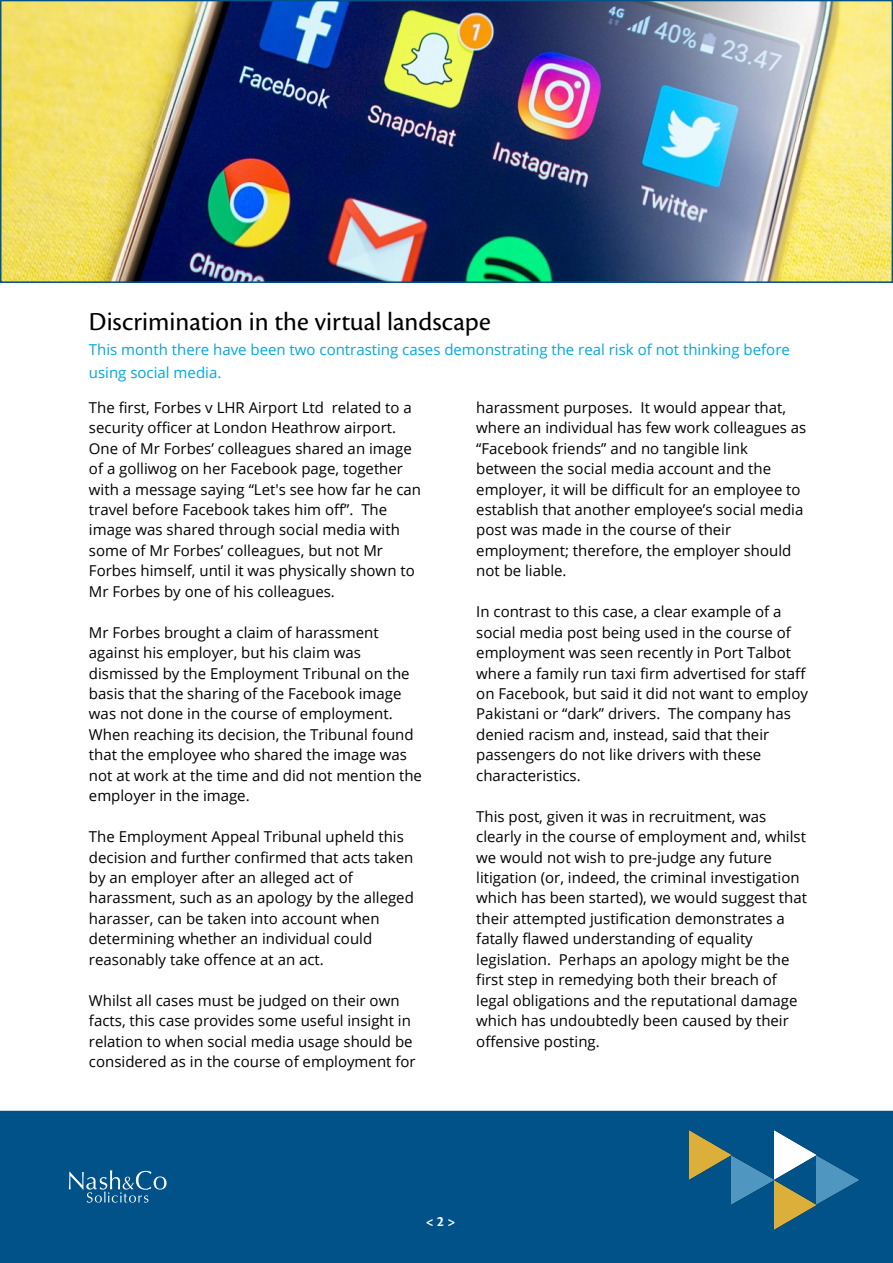
<style>
.page{position:relative;width:893px;height:1263px;background:#fff}
.page>*{position:absolute;margin:0;border:0;box-sizing:border-box;transform-origin:0 0}
.t1{font:27px "Cronos Pro";color:#000}
.t2{font:15px/20.4px "Open Sans";color:#000}
.t3{font:15px/22.5px "Open Sans";color:#00a7e0}
.t4{font:15px "Cronos Pro Bold Subh";color:#fff}
</style>
<div class="page">
<div style="left:0;top:1111px;width:893px;height:152px;background:#005289"></div>
<img style="left:732px;top:1155px;width:42px;height:49px">
<img style="left:689px;top:1131px;width:43px;height:49px">
<img style="left:774px;top:1131px;width:43px;height:98px">
<img style="left:817px;top:1155px;width:42px;height:49px">
<svg style="left:69px;top:1170px;width:98px;height:33px;background:#296e9c"></svg>
<img style="left:3px;top:3px;width:887px;height:277px">
<div style="left:0;top:0;width:893px;height:283px;border:2px solid #005289"></div>
<h1 class="t1" style="left:89px;top:309px;width:403px">Discrimination in the virtual landscape</h1>
<p class="t3" style="left:89px;top:340px;width:702px">This month there have been two contrasting cases demonstrating the real risk of not thinking before using social media.</p>
<p class="t2" style="left:89px;top:399px;width:334px">The first, Forbes v LHR Airport Ltd related to a security officer at London Heathrow airport.<br>One of Mr Forbes’ colleagues shared an image of a golliwog on her Facebook page, together with a message saying “Let's see how far he can travel before Facebook takes him off”. The image was shared through social media with some of Mr Forbes’ colleagues, but not Mr Forbes himself, until it was physically shown to Mr Forbes by one of his colleagues.</p>
<p class="t2" style="left:89px;top:623px;width:335px">Mr Forbes brought a claim of harassment against his employer, but his claim was dismissed by the Employment Tribunal on the basis that the sharing of the Facebook image was not done in the course of employment.<br>When reaching its decision, the Tribunal found that the employee who shared the image was not at work at the time and did not mention the employer in the image.</p>
<p class="t2" style="left:89px;top:828px;width:326px">The Employment Appeal Tribunal upheld this decision and further confirmed that acts taken by an employer after an alleged act of harassment, such as an apology by the alleged harasser, can be taken into account when determining whether an individual could reasonably take offence at an act.</p>
<p class="t2" style="left:89px;top:991px;width:328px">Whilst all cases must be judged on their own facts, this case provides some useful insight in relation to when social media usage should be considered as in the course of employment for</p>
<p class="t2" style="left:476px;top:399px;width:332px">harassment purposes. It would appear that, where an individual has few work colleagues as “Facebook friends” and no tangible link between the social media account and the employer, it will be difficult for an employee to establish that another employee’s social media post was made in the course of their employment; therefore, the employer should not be liable.</p>
<p class="t2" style="left:476px;top:603px;width:333px">In contrast to this case, a clear example of a social media post being used in the course of employment was seen recently in Port Talbot where a family run taxi firm advertised for staff on Facebook, but said it did not want to employ Pakistani or “dark” drivers. The company has denied racism and, instead, said that their passengers do not like drivers with these characteristics.</p>
<p class="t2" style="left:476px;top:807px;width:332px">This post, given it was in recruitment, was clearly in the course of employment and, whilst we would not wish to pre-judge any future litigation (or, indeed, the criminal investigation which has been started), we would suggest that their attempted justification demonstrates a fatally flawed understanding of equality legislation. Perhaps an apology might be the first step in remedying both their breach of legal obligations and the reputational damage which has undoubtedly been caused by their offensive posting.</p>
<p class="t4" style="left:425px;top:1215px;width:32px">&lt; 2 &gt;</p>
</div>
